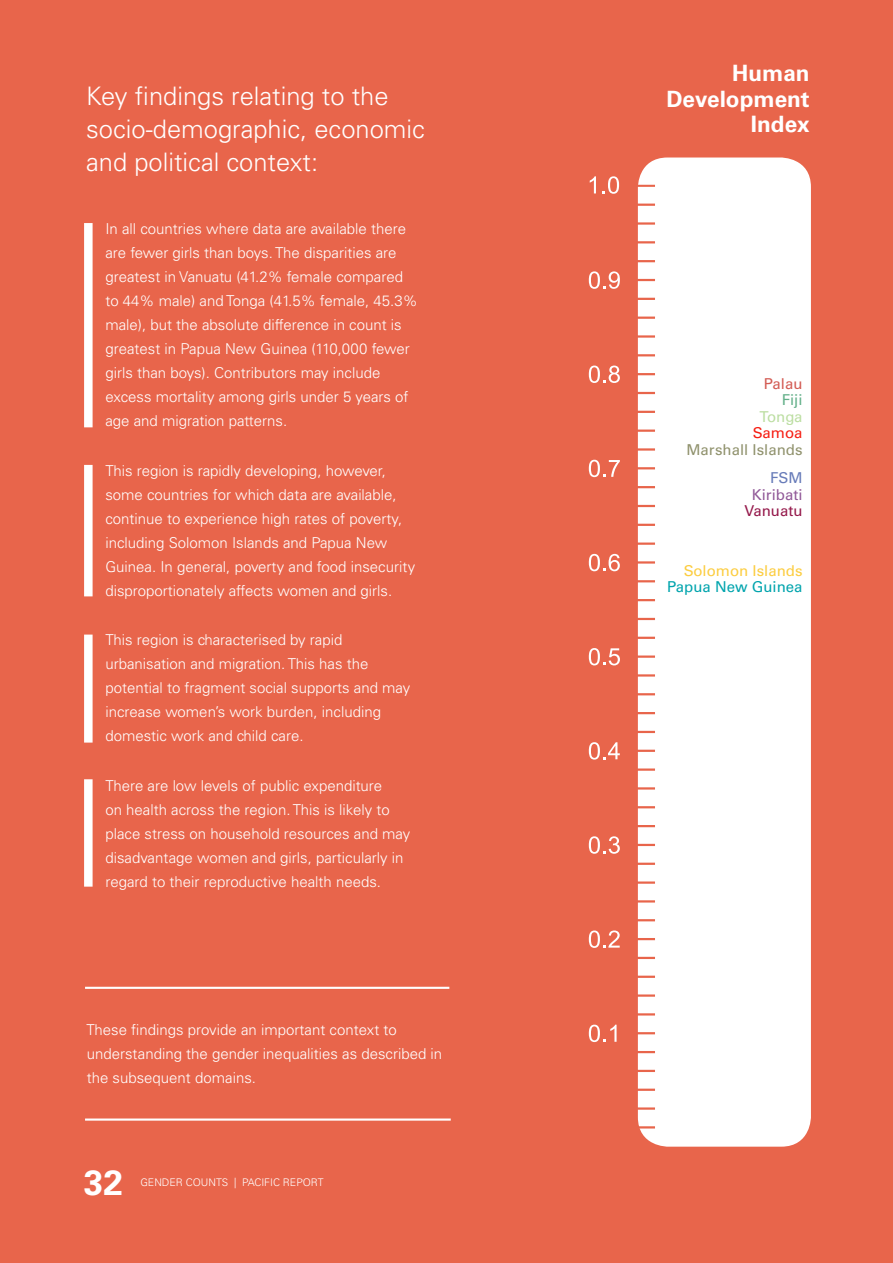
<style>
.page{position:relative;width:893px;height:1263px;background:#e8654b}
.page>*{position:absolute;margin:0;border:0;box-sizing:border-box;transform-origin:0 0}
.t1{font:700 35.1px "Univers CE";color:#fff}
.t2{font:300 25.5px/33px "Univers CE";color:#fff}
.t3{font:700 22.5px/25.5px "Univers CE";color:#fff;text-align:right}
.t4{font:300 15px/24px "Univers CE";color:#fff}
.t5{font:500 15px "Univers CE";color:#90926d}
.t6{font:500 15px "Univers CE";color:#fccd41}
.t7{font:500 15px "Univers CE";color:#00a4ad}
.t8{font:500 15px "Univers CE";color:#915998}
.t9{font:500 15px "Univers CE";color:#95194b}
.t10{font:500 15px "Univers CE";color:#d35c54}
.t11{font:500 15px "Univers CE";letter-spacing:-.01em;color:#bcdea2}
.t12{font:500 15px "Univers CE";color:#f61e13}
.t13{font:500 15px "Univers CE";color:#64b08a}
.t14{font:500 15px "Univers CE";color:#687cb9}
.t15{font:300 10.5px "Univers CE";color:#fff}
</style>
<div class="page">
<div style="left:638px;top:158px;width:173px;height:989px;background:#fff;border-radius:30px"></div>
<hr style="left:632px;top:1126px;width:23px;height:2px;background:#e8654b">
<hr style="left:632px;top:1107px;width:23px;height:3px;background:#e8654b">
<hr style="left:632px;top:1088px;width:23px;height:3px;background:#e8654b">
<hr style="left:632px;top:1070px;width:23px;height:2px;background:#e8654b">
<hr style="left:632px;top:1051px;width:23px;height:2px;background:#e8654b">
<hr style="left:632px;top:1032px;width:23px;height:2px;background:#e8654b">
<hr style="left:632px;top:1013px;width:23px;height:2px;background:#e8654b">
<hr style="left:632px;top:994px;width:23px;height:3px;background:#e8654b">
<hr style="left:632px;top:976px;width:23px;height:2px;background:#e8654b">
<hr style="left:632px;top:957px;width:23px;height:2px;background:#e8654b">
<hr style="left:632px;top:938px;width:23px;height:2px;background:#e8654b">
<hr style="left:632px;top:919px;width:23px;height:2px;background:#e8654b">
<hr style="left:632px;top:900px;width:23px;height:2px;background:#e8654b">
<hr style="left:632px;top:881px;width:23px;height:3px;background:#e8654b">
<hr style="left:632px;top:863px;width:23px;height:2px;background:#e8654b">
<hr style="left:632px;top:844px;width:23px;height:2px;background:#e8654b">
<hr style="left:632px;top:825px;width:23px;height:2px;background:#e8654b">
<hr style="left:632px;top:806px;width:23px;height:2px;background:#e8654b">
<hr style="left:632px;top:787px;width:23px;height:2px;background:#e8654b">
<hr style="left:632px;top:768px;width:23px;height:3px;background:#e8654b">
<hr style="left:632px;top:750px;width:23px;height:2px;background:#e8654b">
<hr style="left:632px;top:731px;width:23px;height:2px;background:#e8654b">
<hr style="left:632px;top:712px;width:23px;height:2px;background:#e8654b">
<hr style="left:632px;top:693px;width:23px;height:2px;background:#e8654b">
<hr style="left:632px;top:674px;width:23px;height:3px;background:#e8654b">
<hr style="left:632px;top:655px;width:23px;height:3px;background:#e8654b">
<hr style="left:632px;top:637px;width:23px;height:2px;background:#e8654b">
<hr style="left:632px;top:618px;width:23px;height:2px;background:#e8654b">
<hr style="left:632px;top:599px;width:23px;height:2px;background:#e8654b">
<hr style="left:632px;top:580px;width:23px;height:2px;background:#e8654b">
<hr style="left:632px;top:561px;width:23px;height:3px;background:#e8654b">
<hr style="left:632px;top:542px;width:23px;height:3px;background:#e8654b">
<hr style="left:632px;top:524px;width:23px;height:2px;background:#e8654b">
<hr style="left:632px;top:505px;width:23px;height:2px;background:#e8654b">
<hr style="left:632px;top:486px;width:23px;height:2px;background:#e8654b">
<hr style="left:632px;top:467px;width:23px;height:2px;background:#e8654b">
<hr style="left:632px;top:448px;width:23px;height:3px;background:#e8654b">
<hr style="left:632px;top:429px;width:23px;height:3px;background:#e8654b">
<hr style="left:632px;top:411px;width:23px;height:2px;background:#e8654b">
<hr style="left:632px;top:392px;width:23px;height:2px;background:#e8654b">
<hr style="left:632px;top:373px;width:23px;height:2px;background:#e8654b">
<hr style="left:632px;top:354px;width:23px;height:2px;background:#e8654b">
<hr style="left:632px;top:335px;width:23px;height:3px;background:#e8654b">
<hr style="left:632px;top:317px;width:23px;height:2px;background:#e8654b">
<hr style="left:632px;top:298px;width:23px;height:2px;background:#e8654b">
<hr style="left:632px;top:279px;width:23px;height:2px;background:#e8654b">
<hr style="left:632px;top:260px;width:23px;height:2px;background:#e8654b">
<hr style="left:632px;top:241px;width:23px;height:2px;background:#e8654b">
<hr style="left:632px;top:222px;width:23px;height:3px;background:#e8654b">
<hr style="left:632px;top:204px;width:23px;height:2px;background:#e8654b">
<svg style="left:589px;top:1025px;width:28px;height:17px"></svg>
<svg style="left:589px;top:930px;width:31px;height:18px"></svg>
<svg style="left:589px;top:836px;width:31px;height:18px"></svg>
<svg style="left:589px;top:742px;width:31px;height:18px"></svg>
<svg style="left:589px;top:648px;width:31px;height:17px"></svg>
<svg style="left:589px;top:554px;width:31px;height:17px"></svg>
<svg style="left:589px;top:460px;width:31px;height:17px"></svg>
<svg style="left:589px;top:366px;width:31px;height:17px"></svg>
<svg style="left:589px;top:271px;width:31px;height:18px"></svg>
<svg style="left:590px;top:176px;width:6px;height:17px"></svg>
<svg style="left:602px;top:176px;width:17px;height:18px"></svg>
<hr style="left:632px;top:185px;width:23px;height:2px;background:#e8654b">
<div style="left:84px;top:223px;width:9px;height:204px;background:#fff"></div>
<div style="left:84px;top:465px;width:9px;height:131px;background:#fff"></div>
<div style="left:84px;top:635px;width:9px;height:108px;background:#fff"></div>
<div style="left:84px;top:779px;width:9px;height:108px;background:#fff"></div>
<hr style="left:85px;top:987px;width:364px;height:2px;background:#fff">
<hr style="left:85px;top:1118px;width:366px;height:3px;background:#fff">
<h2 class="t2" style="left:86px;top:80px;width:340px">Key findings relating to the socio-demographic, economic and political context:</h2>
<p class="t4" style="left:105px;top:217px;width:314px;text-indent:-21px">• In all countries where data are available there are fewer girls than boys. The disparities are greatest in Vanuatu (41.2% female compared to 44% male) and Tonga (41.5% female, 45.3% male), but the absolute difference in count is greatest in Papua New Guinea (110,000 fewer girls than boys). Contributors may include excess mortality among girls under 5 years of age and migration patterns.</p>
<p class="t4" style="left:105px;top:458px;width:311px;text-indent:-21px">• This region is rapidly developing, however, some countries for which data are available, continue to experience high rates of poverty, including Solomon Islands and Papua New Guinea. In general, poverty and food insecurity disproportionately affects women and girls.</p>
<p class="t4" style="left:105px;top:628px;width:306px;text-indent:-21px">• This region is characterised by rapid urbanisation and migration. This has the potential to fragment social supports and may increase women’s work burden, including domestic work and child care.</p>
<p class="t4" style="left:105px;top:773px;width:306px;text-indent:-21px">• There are low levels of public expenditure<br>on health across the region. This is likely to place stress on household resources and may disadvantage women and girls, particularly in regard to their reproductive health needs.</p>
<p class="t4" style="left:86px;top:1018px;width:357px">These findings provide an important context to understanding the gender inequalities as described in the subsequent domains.</p>
<h1 class="t1" style="left:84px;top:1161px;width:41px">32</h1>
<p class="t15" style="left:140px;top:1176px;width:185px">GENDER COUNTS | PACIFIC REPORT</p>
<h3 class="t3" style="left:666px;top:61px;width:145px">Human<br>Development<br>Index</h3>
<p class="t10" style="left:764px;top:375px;width:40px">Palau</p>
<p class="t13" style="left:782px;top:391px;width:22px">Fiji</p>
<p class="t11" style="left:760px;top:408px;width:44px">Tonga</p>
<p class="t12" style="left:753px;top:424px;width:51px">Samoa</p>
<p class="t5" style="left:686px;top:441px;width:118px">Marshall Islands</p>
<p class="t14" style="left:770px;top:469px;width:34px">FSM</p>
<p class="t8" style="left:752px;top:486px;width:52px">Kiribati</p>
<p class="t9" style="left:744px;top:502px;width:60px">Vanuatu</p>
<p class="t6" style="left:684px;top:561px;width:120px">Solomon Islands</p>
<p class="t7" style="left:667px;top:578px;width:137px">Papua New Guinea</p>
</div>
